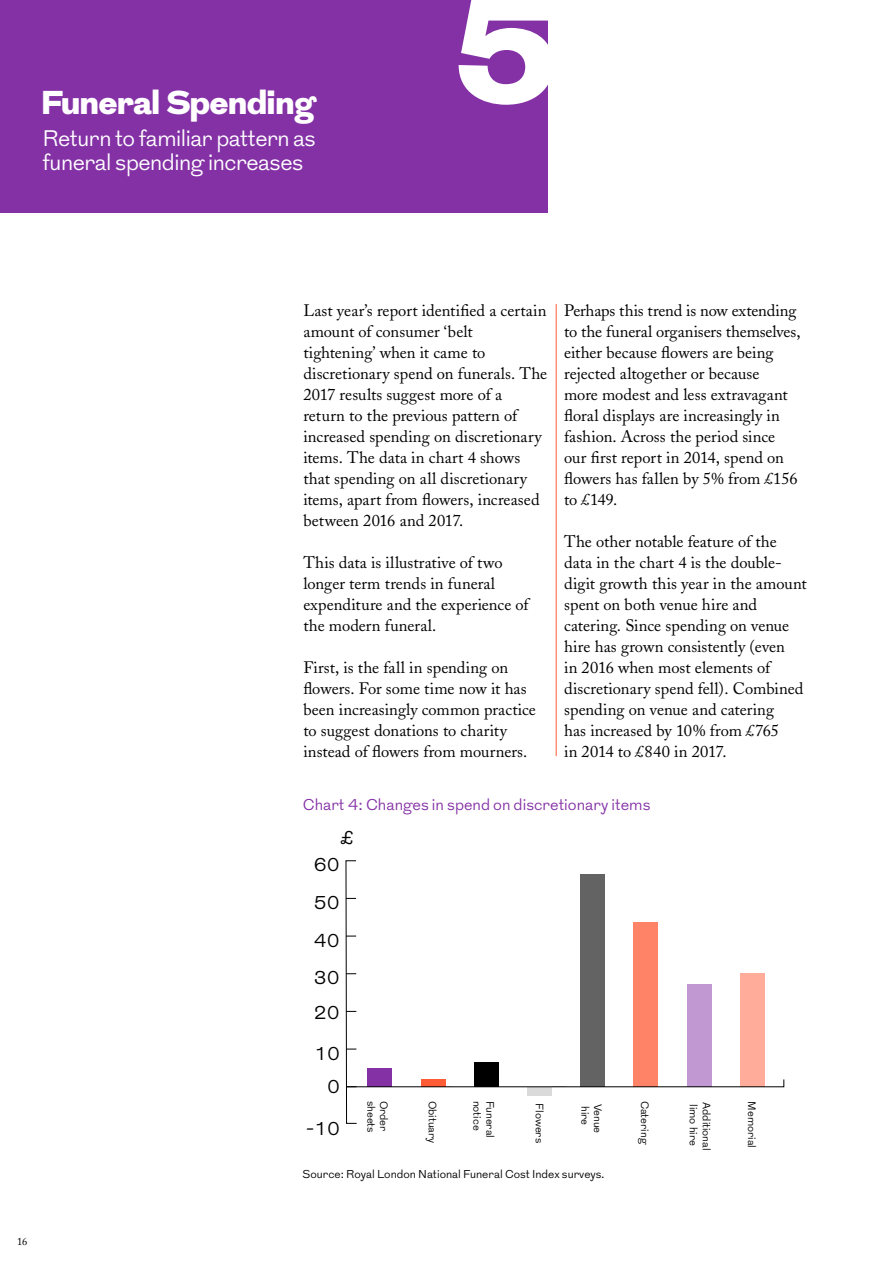
<style>
.page{position:relative;width:893px;height:1263px;background:#fff}
.page>*{position:absolute;margin:0;border:0;box-sizing:border-box;transform-origin:0 0}
.t1{font:900 150px "Grot";color:#fff}
.t2{font:900 33px "Grot";color:#fff}
.t3{font:300 22.5px/24px "Grot";letter-spacing:-.02em;color:#fff}
.t4{font:300 18.9px "Grot";letter-spacing:-.005em;color:#000}
.t5{font:16.5px/21px "Adobe Caslon";color:#000}
.t6{font:300 15.75px "Grot";color:#8431a6}
.t7{font:300 11.4px "Grot";color:#000}
.t8{font:300 10.8px "Grot";color:#000}
.t9{font:10.5px "Adobe Caslon";color:#000}
</style>
<div class="page">
<div style="left:0;top:0;width:547px;height:213px;background:#8431a6"></div>
<hr style="left:556px;top:304px;width:1px;height:452px;background:#ff5b35">
<svg style="left:345px;top:860px;width:439px;height:264px"></svg>
<h2 class="t2" style="left:43px;top:78px;width:274px">Funeral Spending</h2>
<h3 class="t3" style="left:43px;top:127px;width:275px">Return to familiar pattern as funeral spending increases</h3>
<h1 class="t1" style="left:453px;top:-57px;width:106px">5</h1>
<p class="t9" style="left:17px;top:1235px;width:12px">16</p>
<p class="t5" style="left:303px;top:300px;width:245px">Last year’s report identified a certain amount of consumer ‘belt tightening’ when it came to discretionary spend on funerals. The<br>2017 results suggest more of a return to the previous pattern of increased spending on discretionary items. The data in chart 4 shows that spending on all discretionary items, apart from flowers, increased between 2016 and 2017.</p>
<p class="t5" style="left:303px;top:552px;width:227px">This data is illustrative of two longer term trends in funeral expenditure and the experience of the modern funeral.</p>
<p class="t5" style="left:303px;top:657px;width:234px">First, is the fall in spending on flowers. For some time now it has been increasingly common practice to suggest donations to charity instead of flowers from mourners.</p>
<p class="t5" style="left:564px;top:300px;width:238px">Perhaps this trend is now extending to the funeral organisers themselves, either because flowers are being rejected altogether or because<br>more modest and less extravagant floral displays are increasingly in fashion. Across the period since our first report in 2014, spend on flowers has fallen by 5% from £156 to £149.</p>
<p class="t5" style="left:564px;top:531px;width:244px">The other notable feature of the data in the chart 4 is the double&shy;digit growth this year in the amount spent on both venue hire and catering. Since spending on venue hire has grown consistently (even<br>in 2016 when most elements of discretionary spend fell). Combined spending on venue and catering<br>has increased by 10% from £765<br>in 2014 to £840 in 2017.</p>
<p class="t6" style="left:303px;top:795px;width:349px">Chart 4: Changes in spend on discretionary items</p>
<p class="t4" style="left:340px;top:825px;width:15px">£</p>
<p class="t4" style="left:314px;top:852px;width:28px">60</p>
<p class="t4" style="left:314px;top:890px;width:28px">50</p>
<p class="t4" style="left:314px;top:927px;width:28px">40</p>
<p class="t4" style="left:314px;top:965px;width:28px">30</p>
<p class="t4" style="left:314px;top:1000px;width:28px">20</p>
<p class="t4" style="left:314px;top:1040px;width:28px">10</p>
<p class="t4" style="left:327px;top:1074px;width:15px">0</p>
<p class="t4" style="left:306px;top:1116px;width:36px">-10</p>
<p class="t8" style="left:378px;top:1100px;width:34px;rotate:90deg">sheets</p>
<p class="t8" style="left:391px;top:1100px;width:32px;rotate:90deg">Order</p>
<p class="t8" style="left:440px;top:1100px;width:44px;rotate:90deg">Obituary</p>
<p class="t8" style="left:484px;top:1100px;width:31px;rotate:90deg">notice</p>
<p class="t8" style="left:497px;top:1100px;width:39px;rotate:90deg">Funeral</p>
<p class="t8" style="left:547px;top:1103px;width:41px;rotate:90deg">Flowers</p>
<p class="t8" style="left:592px;top:1106px;width:21px;rotate:90deg">hire</p>
<p class="t8" style="left:605px;top:1103px;width:31px;rotate:90deg">Venue</p>
<p class="t8" style="left:652px;top:1100px;width:45px;rotate:90deg">Catering</p>
<p class="t8" style="left:701px;top:1104px;width:43px;rotate:90deg">limo hire</p>
<p class="t8" style="left:713px;top:1102px;width:50px;rotate:90deg">Additional</p>
<p class="t8" style="left:759px;top:1101px;width:48px;rotate:90deg">Memorial</p>
<p class="t7" style="left:303px;top:1167px;width:303px">Source: Royal London National Funeral Cost Index surveys.</p>
</div>
